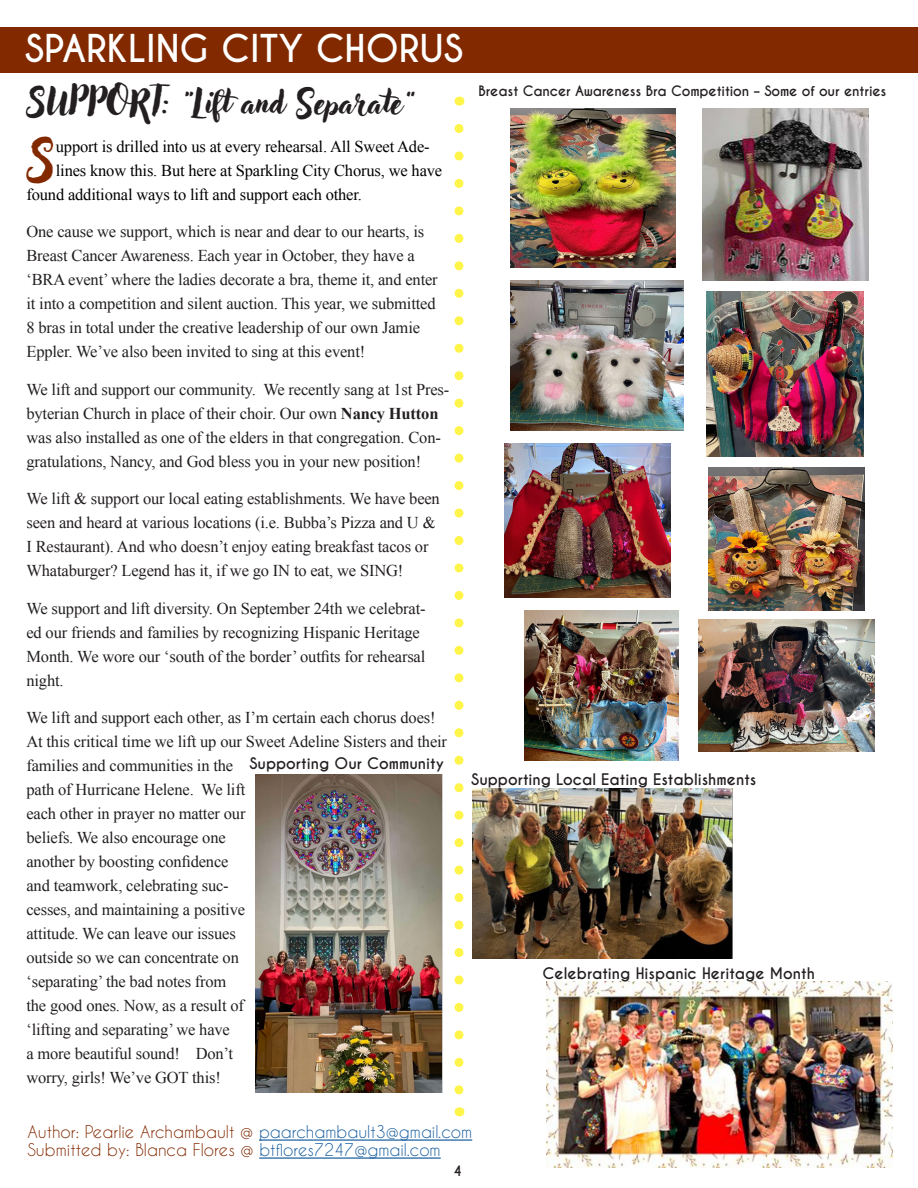
<style>
.page{position:relative;width:918px;height:1188px;background:#fff}
.page>*{position:absolute;margin:0;border:0;box-sizing:border-box;transform-origin:0 0}
.body_text{font:46.5px "Adlery Pro";color:#822900}
.Free_Form{font:700 36px "Caviar Dreams";color:#fff}
.Feature_text{font:32.4px "Adlery Pro";color:#231f20}
.body_text-2{font:16.5px/24px "Times New Roman";letter-spacing:-.01em;color:#231f20}
.body_text-3{font:16.5px "Times New Roman";letter-spacing:-.01em;color:#000}
.Submitted_by{font:16.5px "Caviar Dreams";color:#822900}
.Cutline{font:700 15px "Caviar Dreams";color:#231f20}
.Cutline-2{font:700 13.5px "Caviar Dreams";letter-spacing:-.01em;color:#231f20}
.s1{font-weight:700}
.s2{color:#175d9e}
</style>
<div class="page">
<div style="left:0;top:27px;width:918px;height:45px;background:#822900"></div>
<hr style="left:259px;top:1139px;width:213px;height:2px;background:#175d9e">
<hr style="left:259px;top:1157px;width:182px;height:2px;background:#175d9e">
<img style="left:511px;top:108px;width:164px;height:159px">
<img style="left:510px;top:280px;width:174px;height:150px">
<img style="left:708px;top:467px;width:157px;height:143px">
<img style="left:699px;top:619px;width:175px;height:132px">
<img style="left:702px;top:108px;width:166px;height:172px">
<img style="left:505px;top:443px;width:166px;height:155px">
<img style="left:706px;top:291px;width:158px;height:165px">
<img style="left:525px;top:610px;width:153px;height:150px">
<img style="left:255px;top:775px;width:188px;height:318px">
<img style="left:473px;top:789px;width:260px;height:169px">
<img style="left:546px;top:982px;width:346px;height:185px">
<svg style="left:454px;top:128px;width:10px;height:967px"></svg>
<p class="Free_Form" style="left:25px;top:26px;width:440px">SPARKLING CITY CHORUS</p>
<p class="Feature_text" style="left:28px;top:83px;width:389px">SUP P ORT: “Lift and Separate”</p>
<p class="body_text" style="left:28px;top:132px;width:28px">S</p>
<p class="body_text-3" style="left:56px;top:135px;width:375px">upport is drilled into us at every rehearsal. All Sweet Ade-</p>
<p class="body_text-3" style="left:56px;top:159px;width:388px">lines know this. But here at Sparkling City Chorus, we have</p>
<p class="body_text-3" style="left:26px;top:183px;width:337px">found additional ways to lift and support each other.</p>
<p class="body_text-2" style="left:26px;top:219px;width:413px">One cause we support, which is near and dear to our hearts, is Breast Cancer Awareness. Each year in October, they have a ‘BRA event’ where the ladies decorate a bra, theme it, and enter it into a competition and silent auction. This year, we submitted 8 bras in total under the creative leadership of our own Jamie Eppler. We’ve also been invited to sing at this event!</p>
<p class="body_text-2" style="left:26px;top:377px;width:424px">We lift and support our community. We recently sang at 1st Pres&shy;byterian Church in place of their choir. Our own <span class="s1">Nancy Hutton </span>was also installed as one of the elders in that congregation. Con&shy;gratulations, Nancy, and God bless you in your new position!</p>
<p class="body_text-2" style="left:26px;top:486px;width:415px">We lift &amp; support our local eating establishments. We have been seen and heard at various locations (i.e. Bubba’s Pizza and U &amp; I Restaurant). And who doesn’t enjoy eating breakfast tacos or Whataburger? Legend has it, if we go IN to eat, we SING!</p>
<p class="body_text-2" style="left:26px;top:596px;width:401px">We support and lift diversity. On September 24th we celebrat&shy;ed our friends and families by recognizing Hispanic Heritage Month. We wore our ‘south of the border’ outfits for rehearsal night.</p>
<p class="body_text-2" style="left:26px;top:705px;width:422px">We lift and support each other, as I’m certain each chorus does!<br>At this critical time we lift up our Sweet Adeline Sisters and their families and communities in the<br>path of Hurricane Helene. We lift<br>each other in prayer no matter our<br>beliefs. We also encourage one<br>another by boosting confidence<br>and teamwork, celebrating suc-<br>cesses, and maintaining a positive<br>attitude. We can leave our issues<br>outside so we can concentrate on<br>‘separating’ the bad notes from<br>the good ones. Now, as a result of<br>‘lifting and separating’ we have<br>a more beautiful sound! Don’t<br>worry, girls! We’ve GOT this!</p>
<p class="Cutline" style="left:249px;top:754px;width:196px">Supporting Our Community</p>
<p class="Cutline-2" style="left:479px;top:83px;width:409px">Breast Cancer Awareness Bra Competition – Some of our entries</p>
<p class="Cutline" style="left:471px;top:770px;width:287px">Supporting Local Eating Establishments</p>
<p class="Cutline" style="left:543px;top:964px;width:274px">Celebrating Hispanic Heritage Month</p>
<p class="Submitted_by" style="left:28px;top:1122px;width:446px">Author: Pearlie Archambault @ <span class="s2">paarchambault3@gmail.com</span></p>
<p class="Submitted_by" style="left:28px;top:1140px;width:415px">Submitted by: Blanca Flores @ <span class="s2">btflores7247@gmail.com</span></p>
<p class="Cutline-2" style="left:453px;top:1163px;width:10px">4</p>
</div>
